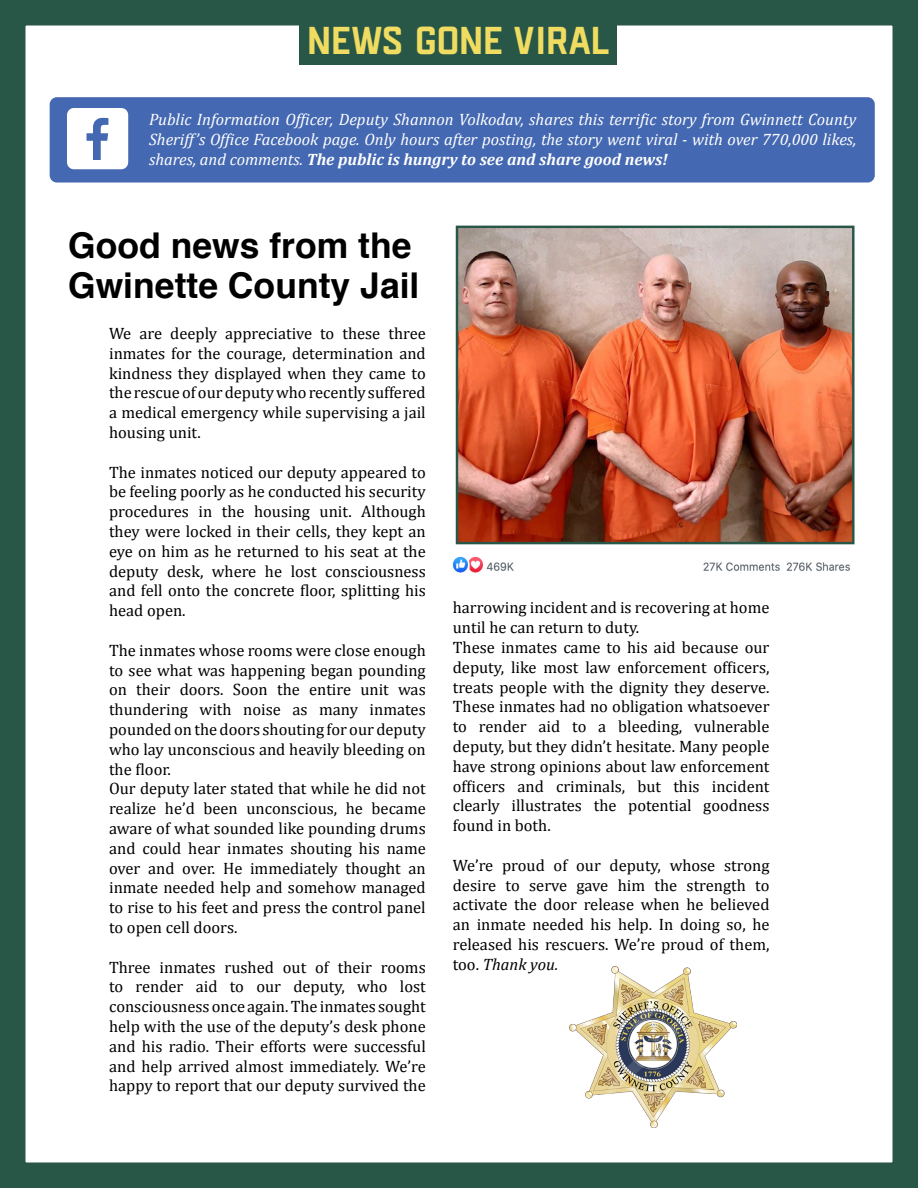
<style>
.page{position:relative;width:918px;height:1188px;background:#fff}
.page>*{position:absolute;margin:0;border:0;box-sizing:border-box;transform-origin:0 0}
.t1{font:89.1px "Social Shapes";color:#fff}
.t2{font:38.85px "Brut Gothic";color:#f0dc61;scale:1.08 1}
.t3{font:700 35.55px/40.2px "Helvetica";color:#000}
.t4{font:16.5px/19.8px "Cambria";color:#000;text-align:justify}
.t5{font:italic 16.5px/19.8px "Cambria";color:#fff;text-align:justify}
.s1{font-weight:700}
.s2{font-style:italic}
</style>
<div class="page">
<div style="left:0;top:0;width:918px;height:1188px;border:26px solid #285748"></div>
<div style="left:299px;top:0;width:318px;height:65px;background:#285748"></div>
<img style="left:570px;top:967px;width:167px;height:161px">
<img style="left:459px;top:229px;width:393px;height:312px">
<div style="left:456px;top:226px;width:399px;height:318px;border:2px solid #285748"></div>
<img style="left:452px;top:556px;width:398px;height:17px">
<div style="left:50px;top:97px;width:825px;height:86px;background:#4468b1;border-radius:7px"></div>
<h2 class="t2" style="left:307px;top:23px;width:282px">NEWS GONE VIRAL</h2>
<h1 class="t1" style="left:65px;top:86px;width:67px">M</h1>
<p class="t5" style="left:149px;top:109px;width:709px">Public Information Officer, Deputy Shannon Volkodav, shares this terrific story from Gwinnett County Sheriff’s Office Facebook page. Only hours after posting, the story went viral - with over 770,000 likes, shares, and comments. <span class="s1">The public is hungry to see and share good news!</span></p>
<h3 class="t3" style="left:68px;top:226px;width:353px">Good news from the<br>Gwinette County Jail</h3>
<p class="t4" style="left:109px;top:323px;width:318px">We are deeply appreciative to these three inmates for the courage, determination and kindness they displayed when they came to the rescue of our deputy who recently suffered a medical emergency while supervising a jail housing unit.</p>
<p class="t4" style="left:109px;top:462px;width:318px">The inmates noticed our deputy appeared to be feeling poorly as he conducted his security procedures in the housing unit. Although they were locked in their cells, they kept an eye on him as he returned to his seat at the deputy desk, where he lost consciousness and fell onto the concrete floor, splitting his head open.</p>
<p class="t4" style="left:109px;top:640px;width:318px;text-align:left">The inmates whose rooms were close enough to see what was happening began pounding on their doors. Soon the entire unit was thundering with noise as many inmates pounded on the doors shouting for our deputy who lay unconscious and heavily bleeding on the floor.<br>Our deputy later stated that while he did not realize he’d been unconscious, he became aware of what sounded like pounding drums and could hear inmates shouting his name over and over. He immediately thought an inmate needed help and somehow managed to rise to his feet and press the control panel to open cell doors.</p>
<p class="t4" style="left:109px;top:957px;width:318px">Three inmates rushed out of their rooms to render aid to our deputy, who lost consciousness once again. The inmates sought help with the use of the deputy’s desk phone and his radio. Their efforts were successful and help arrived almost immediately. We’re happy to report that our deputy survived the</p>
<p class="t4" style="left:453px;top:598px;width:318px;text-align:left">harrowing incident and is recovering at home until he can return to duty.<br>These inmates came to his aid because our deputy, like most law enforcement officers, treats people with the dignity they deserve.<br>These inmates had no obligation whatsoever to render aid to a bleeding, vulnerable deputy, but they didn’t hesitate. Many people have strong opinions about law enforcement officers and criminals, but this incident clearly illustrates the potential goodness found in both.</p>
<p class="t4" style="left:453px;top:855px;width:318px">We’re proud of our deputy, whose strong desire to serve gave him the strength to activate the door release when he believed an inmate needed his help. In doing so, he released his rescuers. We’re proud of them, too. <span class="s2">Thank you.</span></p>
</div>
